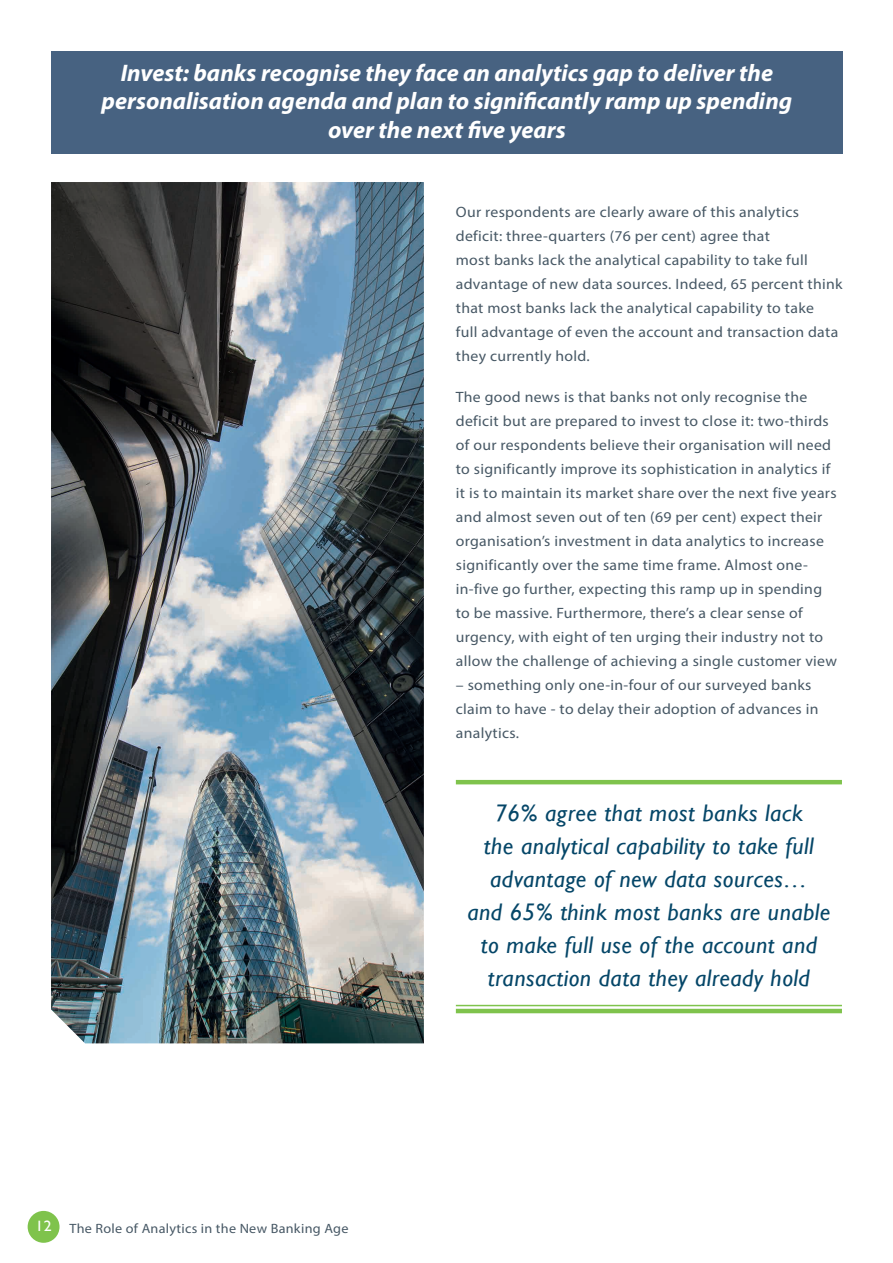
<style>
.page{position:relative;width:893px;height:1263px;background:#fff}
.page>*{position:absolute;margin:0;border:0;box-sizing:border-box;transform-origin:0 0}
.t1{font:italic 24px/33px "Gill Sans";letter-spacing:.02em;color:#054668;text-align:center}
.t2{font:italic 700 24px/28.5px "Myriad Pro";color:#fff;text-align:center}
.t3{font:15px/24px "Myriad Pro";letter-spacing:.02em;color:#475865;scale:1.05 1}
.t4{font:13.5px "Myriad Pro";letter-spacing:.02em;color:#475865;scale:1.05 1}
.s1{font-family:"Gill Sans";font-size:15px;color:#fff}
</style>
<div class="page">
<hr style="left:456px;top:780px;width:386px;height:4px;background:#7fc34c">
<div style="left:51px;top:51px;width:792px;height:103px;background:#476281"></div>
<div style="left:28px;top:1211px;width:32px;height:32px;background:#7fc34c;border-radius:50%"></div>
<hr style="left:456px;top:1009px;width:386px;height:4px;background:#7fc34c">
<hr style="left:456px;top:1005px;width:386px;height:1px;background:#7fc34c">
<img style="left:51px;top:182px;width:373px;height:861px">
<h1 class="t2" style="left:102px;top:59px;width:692px">Invest: banks recognise they face an analytics gap to deliver the personalisation agenda and plan to significantly ramp up spending over the next five years</h1>
<p class="t3" style="left:456px;top:199px;width:370px">Our respondents are clearly aware of this analytics deficit: three-quarters (76 per cent) agree that<br>most banks lack the analytical capability to take full advantage of new data sources. Indeed, 65 percent think that most banks lack the analytical capability to take<br>full advantage of even the account and transaction data they currently hold.</p>
<p class="t3" style="left:456px;top:384px;width:365px">The good news is that banks not only recognise the deficit but are prepared to invest to close it: two-thirds of our respondents believe their organisation will need to significantly improve its sophistication in analytics if it is to maintain its market share over the next five years and almost seven out of ten (69 per cent) expect their organisation’s investment in data analytics to increase significantly over the same time frame. Almost one&shy;in-five go further, expecting this ramp up in spending to be massive. Furthermore, there’s a clear sense of urgency, with eight of ten urging their industry not to allow the challenge of achieving a single customer view</p>
<p class="t3" style="left:456px;top:672px;width:347px">– something only one-in-four of our surveyed banks claim to have - to delay their adoption of advances in analytics.</p>
<p class="t4" style="left:36px;top:1220px;width:299px"><span class="s1">12</span> The Role of Analytics in the New Banking Age</p>
<h1 class="t1" style="left:467px;top:797px;width:364px">76% agree that most banks lack<br>the analytical capability to take full advantage of new data sources…<br>and 65% think most banks are unable to make full use of the account and transaction data they already hold</h1>
</div>
